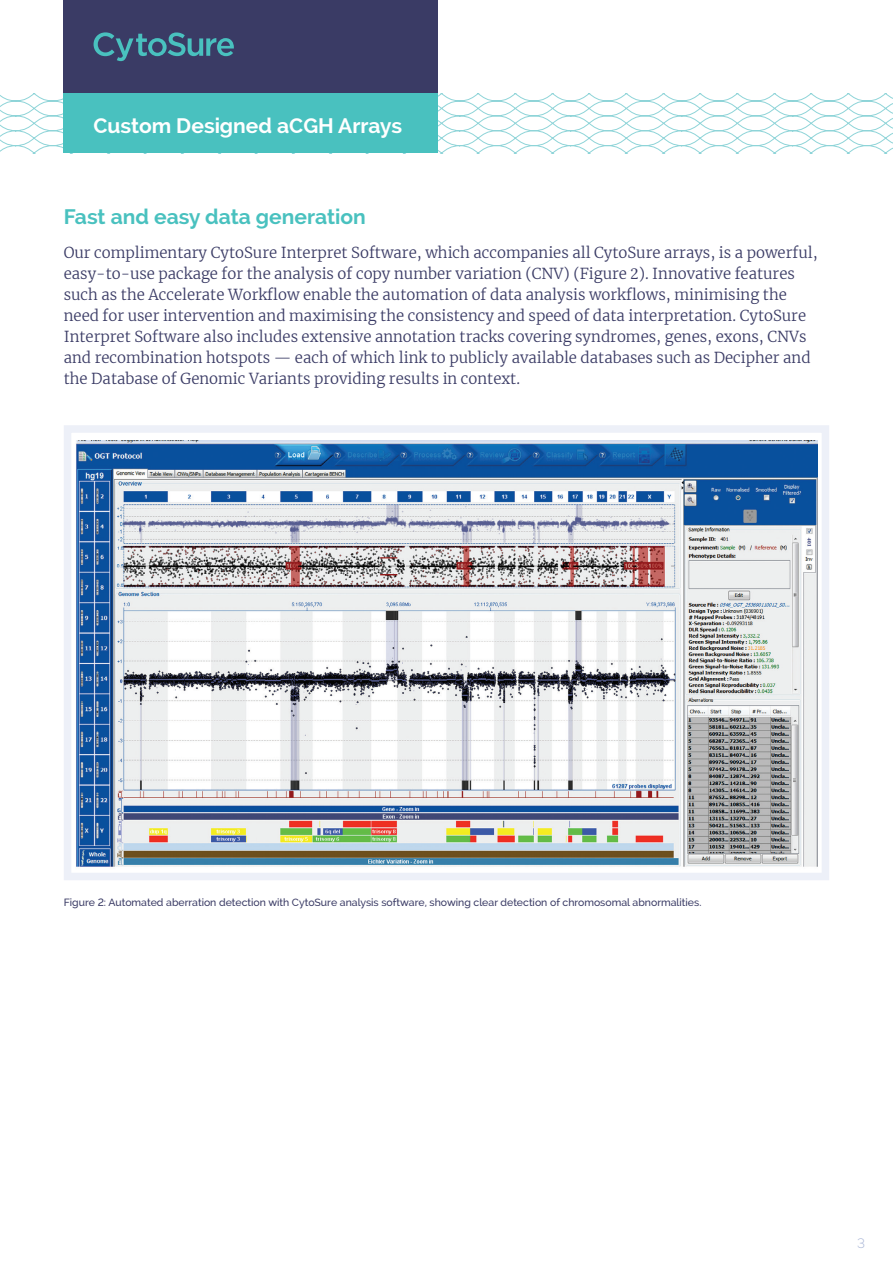
<style>
.page{position:relative;width:893px;height:1263px;background:#fff}
.page>*{position:absolute;margin:0;border:0;box-sizing:border-box;transform-origin:0 0}
.t1{font:21px "OGT Raleway Bold";color:#49c1bf}
.t2{font:21px "OGT Raleway Bold";color:#fff}
.t3{font:15px/21px "OGT Merriweather Light";color:#3a3b65}
.t4{font:13.5px "OGT Raleway Light";color:#aab7d7}
.t5{font:10.5px "OGT Raleway Medium";color:#3a3b65}
</style>
<div class="page">
<svg style="left:0;top:94px;width:893px;height:59px"></svg>
<img style="left:76px;top:440px;width:741px;height:427px">
<div style="left:64px;top:425px;width:765px;height:455px;border:8px solid #edf0f8"></div>
<div style="left:64px;top:0;width:374px;height:94px;background:#3a3b65"></div>
<div style="left:64px;top:94px;width:374px;height:59px;background:#49c1bf"></div>
<svg style="left:94px;top:32px;width:140px;height:29px"></svg>
<h1 class="t2" style="left:94px;top:114px;width:310px">Custom Designed aCGH Arrays</h1>
<h1 class="t1" style="left:64px;top:204px;width:303px">Fast and easy data generation</h1>
<p class="t3" style="left:64px;top:241px;width:755px">Our complimentary CytoSure Interpret Software, which accompanies all CytoSure arrays, is a powerful, easy-to-use package for the analysis of copy number variation (CNV) (Figure 2). Innovative features such as the Accelerate Workflow enable the automation of data analysis workflows, minimising the need for user intervention and maximising the consistency and speed of data interpretation. CytoSure Interpret Software also includes extensive annotation tracks covering syndromes, genes, exons, CNVs and recombination hotspots — each of which link to publicly available databases such as Decipher and the Database of Genomic Variants providing results in context.</p>
<p class="t5" style="left:64px;top:896px;width:639px">Figure 2: Automated aberration detection with CytoSure analysis software, showing clear detection of chromosomal abnormalities.</p>
<p class="t4" style="left:857px;top:1235px;width:9px">3</p>
</div>
